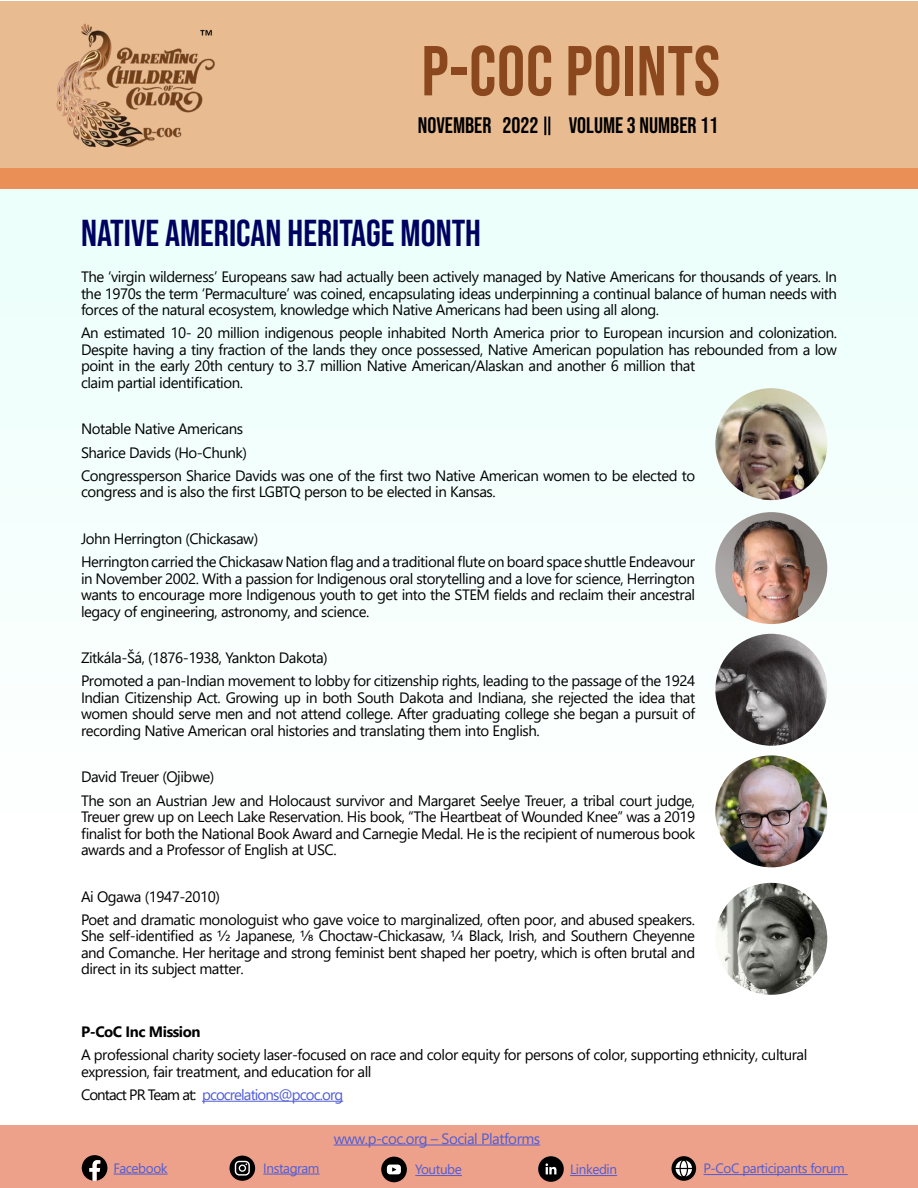
<style>
.page{position:relative;width:918px;height:1188px;background:#fff}
.page>*{position:absolute;margin:0;border:0;box-sizing:border-box;transform-origin:0 0}
.t1{font:70.5px "Bebas Neue";letter-spacing:.01em;color:#8b481e}
.t2{font:37.5px "Bebas Neue";color:#000061}
.t3{font:22.5px "Bebas Neue";color:#000}
.t4{font:15px/16.5px "Segoe UI";letter-spacing:-.03em;color:#000}
.t5{font:15px "Segoe UI";letter-spacing:-.06em;color:#4f5cd6}
.t6{font:15px "Segoe UI";letter-spacing:-.03em;color:#4f5cd6}
.t7{font:700 15px "Segoe UI";letter-spacing:-.03em;color:#000}
.t8{font:13.5px "Segoe UI";letter-spacing:-.03em;color:#4f5cd6}
.s1{color:#000}
</style>
<div class="page">
<div style="left:0;top:189px;width:917px;height:998px;background:#f8fffd"></div>
<div style="left:1px;top:167px;width:917px;height:22px;background:#ea9056"></div>
<div style="left:0;top:1px;width:918px;height:166px;background:#e8bb90"></div>
<div style="left:0;top:1125px;width:918px;height:63px;background:#eea18a"></div>
<svg style="left:82px;top:1155px;width:25px;height:26px"></svg>
<div style="left:381px;top:1157px;width:26px;height:25px;background:#000;border-radius:50%"></div>
<svg style="left:387px;top:1165px;width:14px;height:9px"></svg>
<svg style="left:538px;top:1156px;width:26px;height:26px"></svg>
<div style="left:672px;top:1156px;width:24px;height:25px;background:#000;border-radius:50%"></div>
<svg style="left:676px;top:1160px;width:16px;height:17px"></svg>
<hr style="left:114px;top:1174px;width:54px;height:1px;background:#4f5cd6">
<hr style="left:415px;top:1175px;width:47px;height:1px;background:#4f5cd6">
<hr style="left:263px;top:1174px;width:57px;height:1px;background:#4f5cd6">
<hr style="left:570px;top:1175px;width:47px;height:1px;background:#4f5cd6">
<hr style="left:703px;top:1174px;width:145px;height:1px;background:#4f5cd6">
<hr style="left:334px;top:1145px;width:206px;height:1px;background:#4f5cd6">
<img style="left:56px;top:23px;width:159px;height:125px">
<svg style="left:229px;top:1156px;width:26px;height:25px"></svg>
<svg style="left:235px;top:1161px;width:15px;height:15px"></svg>
<hr style="left:202px;top:1101px;width:141px;height:1px;background:#4f5cd6">
<svg style="left:544px;top:117px;width:6px;height:18px"></svg>
<img style="left:715px;top:388px;width:112px;height:112px;border-radius:56px">
<img style="left:715px;top:512px;width:112px;height:112px;border-radius:56px">
<img style="left:715px;top:634px;width:112px;height:112px;border-radius:56px">
<img style="left:715px;top:755px;width:112px;height:112px;border-radius:56px">
<img style="left:715px;top:883px;width:112px;height:112px;border-radius:56px">
<h1 class="t1" style="left:422px;top:31px;width:300px">P-COC POINTS</h1>
<h3 class="t3" style="left:418px;top:113px;width:122px">NOVEMBER 2022</h3>
<h3 class="t3" style="left:569px;top:113px;width:151px">VOLUME 3 NUMBER 11</h3>
<h2 class="t2" style="left:81px;top:212px;width:402px">NATIVE AMERICAN HERITAGE MONTH</h2>
<p class="t4" style="left:81px;top:267px;width:758px;text-align:justify">The ‘virgin wilderness’ Europeans saw had actually been actively managed by Native Americans for thousands of years. In the 1970s the term ‘Permaculture’ was coined, encapsulating ideas underpinning a continual balance of human needs with forces of the natural ecosystem, knowledge which Native Americans had been using all along.</p>
<p class="t4" style="left:81px;top:324px;width:758px">An estimated 10- 20 million indigenous people inhabited North America prior to European incursion and colonization.<br>Despite having a tiny fraction of the lands they once possessed, Native American population has rebounded from a low point in the early 20th century to 3.7 million Native American/Alaskan and another 6 million that<br>claim partial identification.</p>
<p class="t4" style="left:81px;top:416px;width:616px;line-height:23.2px">Notable Native Americans<br>Sharice Davids (Ho-Chunk)<br>Congressperson Sharice Davids was one of the first two Native American women to be elected to</p>
<p class="t4" style="left:81px;top:483px;width:416px">congress and is also the first LGBTQ person to be elected in Kansas.</p>
<p class="t4" style="left:81px;top:526px;width:616px;line-height:23.2px">John Herrington (Chickasaw)<br>Herrington carried the Chickasaw Nation flag and a traditional flute on board space shuttle Endeavour</p>
<p class="t4" style="left:81px;top:569px;width:616px;text-align:justify">in November 2002. With a passion for Indigenous oral storytelling and a love for science, Herrington wants to encourage more Indigenous youth to get into the STEM fields and reclaim their ancestral legacy of engineering, astronomy, and science.</p>
<p class="t4" style="left:81px;top:645px;width:616px;line-height:23.2px">Zitkála-Šá, (1876-1938, Yankton Dakota)<br>Promoted a pan-Indian movement to lobby for citizenship rights, leading to the passage of the 1924</p>
<p class="t4" style="left:81px;top:688px;width:616px;text-align:justify">Indian Citizenship Act. Growing up in both South Dakota and Indiana, she rejected the idea that women should serve men and not attend college. After graduating college she began a pursuit of recording Native American oral histories and translating them into English.</p>
<p class="t4" style="left:81px;top:764px;width:616px;line-height:23.2px">David Treuer (Ojibwe)<br>The son an Austrian Jew and Holocaust survivor and Margaret Seelye Treuer, a tribal court judge,</p>
<p class="t4" style="left:81px;top:807px;width:616px;text-align:justify">Treuer grew up on Leech Lake Reservation. His book, “The Heartbeat of Wounded Knee” was a 2019 finalist for both the National Book Award and Carnegie Medal. He is the recipient of numerous book awards and a Professor of English at USC.</p>
<p class="t4" style="left:81px;top:883px;width:616px;line-height:23.2px">Ai Ogawa (1947-2010)<br>Poet and dramatic monologuist who gave voice to marginalized, often poor, and abused speakers.</p>
<p class="t4" style="left:81px;top:927px;width:616px;text-align:justify">She self-identified as ½ Japanese, ⅛ Choctaw-Chickasaw, ¼ Black, Irish, and Southern Cheyenne and Comanche. Her heritage and strong feminist bent shaped her poetry, which is often brutal and direct in its subject matter.</p>
<p class="t7" style="left:81px;top:1017px;width:121px">P-CoC Inc Mission</p>
<p class="t4" style="left:81px;top:1045px;width:728px">A professional charity society laser-focused on race and color equity for persons of color, supporting ethnicity, cultural expression, fair treatment, and education for all</p>
<p class="t5" style="left:81px;top:1080px;width:264px"><span class="s1">Contact PR Team at:</span> pcocrelations@pcoc.org</p>
<p class="t6" style="left:334px;top:1124px;width:208px">www.p-coc.org – Social Platforms</p>
<p class="t8" style="left:114px;top:1155px;width:55px">Facebook</p>
<p class="t8" style="left:263px;top:1155px;width:58px">Instagram</p>
<p class="t8" style="left:415px;top:1157px;width:48px">Youtube</p>
<p class="t8" style="left:570px;top:1157px;width:49px">Linkedin</p>
<p class="t8" style="left:703px;top:1156px;width:143px">P-CoC participants forum</p>
</div>
